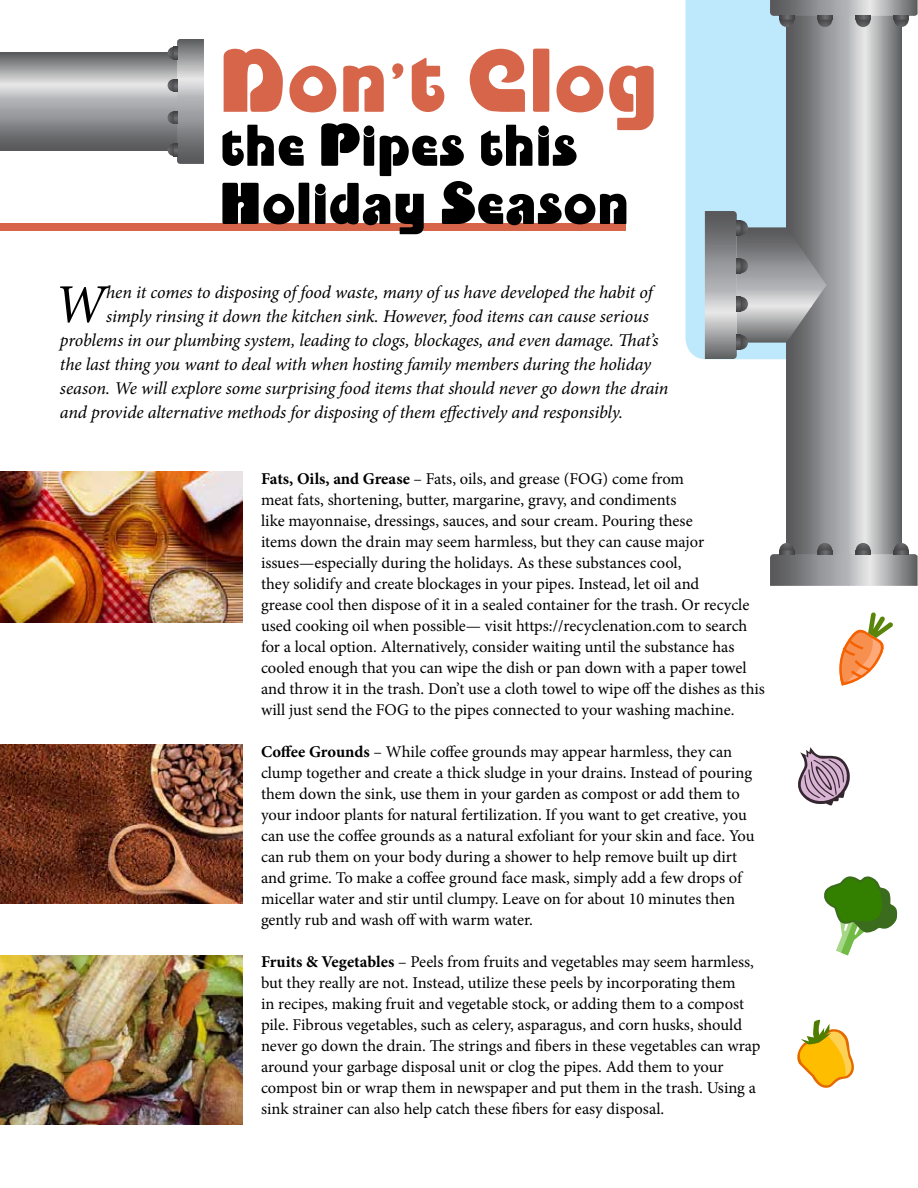
<style>
.page{position:relative;width:918px;height:1188px;background:#fff}
.page>*{position:absolute;margin:0;border:0;box-sizing:border-box;transform-origin:0 0}
.t1{font:78px "Enliven";letter-spacing:.03em;color:#d6654a}
.t2{font:italic 55.05px "Minion Pro";color:#000}
.t3{font:51px/58.2px "Enliven";letter-spacing:.03em;color:#000}
.t4{font:italic 18px "Minion Pro";letter-spacing:-.01em;color:#000}
.t5{font:16.5px/21px "Minion Pro";letter-spacing:-.005em;color:#000}
.s1{font-weight:700}
</style>
<div class="page">
<div style="left:686px;top:0;width:100px;height:359px;background:#bee8fb"></div>
<div style="left:0;top:224px;width:626px;height:7px;background:#d6654a"></div>
<img style="left:0;top:744px;width:242px;height:160px">
<img style="left:0;top:471px;width:243px;height:152px">
<img style="left:0;top:956px;width:243px;height:169px">
<svg style="left:786px;top:27px;width:116px;height:516px;background:#9c9d9f"></svg>
<svg style="left:770px;top:0;width:148px;height:27px;background:#919396"></svg>
<svg style="left:705px;top:211px;width:122px;height:148px;background:#95999d"></svg>
<svg style="left:770px;top:543px;width:148px;height:43px;background:#969698"></svg>
<svg style="left:0;top:53px;width:168px;height:97px;background:#98999b"></svg>
<svg style="left:168px;top:39px;width:36px;height:125px;background:#949597"></svg>
<svg style="left:839px;top:612px;width:54px;height:74px"></svg>
<svg style="left:798px;top:747px;width:52px;height:59px"></svg>
<svg style="left:824px;top:876px;width:74px;height:79px"></svg>
<svg style="left:797px;top:1019px;width:57px;height:69px"></svg>
<h1 class="t1" style="left:220px;top:21px;width:438px">Don’t Clog</h1>
<h3 class="t3" style="left:220px;top:117px;width:409px">the Pipes this<br>Holiday Season</h3>
<p class="t4" style="left:106px;top:280px;width:548px">hen it comes to disposing of food waste, many of us have developed the habit of</p>
<p class="t4" style="left:106px;top:304px;width:544px">simply rinsing it down the kitchen sink. However, food items can cause serious</p>
<p class="t4" style="left:60px;top:328px;width:600px">problems in our plumbing system, leading to clogs, blockages, and even damage. That’s</p>
<p class="t4" style="left:60px;top:352px;width:593px">the last thing you want to deal with when hosting family members during the holiday</p>
<p class="t4" style="left:60px;top:376px;width:610px">season. We will explore some surprising food items that should never go down the drain</p>
<p class="t4" style="left:60px;top:400px;width:564px">and provide alternative methods for disposing of them effectively and responsibly.</p>
<h2 class="t2" style="left:54px;top:267px;width:54px">W</h2>
<p class="t5" style="left:261px;top:468px;width:505px"><span class="s1">Fats, Oils, and Grease</span> – Fats, oils, and grease (FOG) come from<br>meat fats, shortening, butter, margarine, gravy, and condiments<br>like mayonnaise, dressings, sauces, and sour cream. Pouring these<br>items down the drain may seem harmless, but they can cause major issues—especially during the holidays. As these substances cool,<br>they solidify and create blockages in your pipes. Instead, let oil and<br>grease cool then dispose of it in a sealed container for the trash. Or recycle used cooking oil when possible— visit https://recyclenation.com to search for a local option. Alternatively, consider waiting until the substance has cooled enough that you can wipe the dish or pan down with a paper towel and throw it in the trash. Don’t use a cloth towel to wipe off the dishes as this will just send the FOG to the pipes connected to your washing machine.</p>
<p class="t5" style="left:261px;top:741px;width:495px"><span class="s1">Coffee Grounds</span> – While coffee grounds may appear harmless, they can clump together and create a thick sludge in your drains. Instead of pouring them down the sink, use them in your garden as compost or add them to your indoor plants for natural fertilization. If you want to get creative, you can use the coffee grounds as a natural exfoliant for your skin and face. You can rub them on your body during a shower to help remove built up dirt and grime. To make a coffee ground face mask, simply add a few drops of micellar water and stir until clumpy. Leave on for about 10 minutes then gently rub and wash off with warm water.</p>
<p class="t5" style="left:261px;top:951px;width:501px"><span class="s1">Fruits &amp; Vegetables</span> – Peels from fruits and vegetables may seem harmless, but they really are not. Instead, utilize these peels by incorporating them<br>in recipes, making fruit and vegetable stock, or adding them to a compost pile. Fibrous vegetables, such as celery, asparagus, and corn husks, should never go down the drain. The strings and fibers in these vegetables can wrap around your garbage disposal unit or clog the pipes. Add them to your compost bin or wrap them in newspaper and put them in the trash. Using a sink strainer can also help catch these fibers for easy disposal.</p>
</div>
